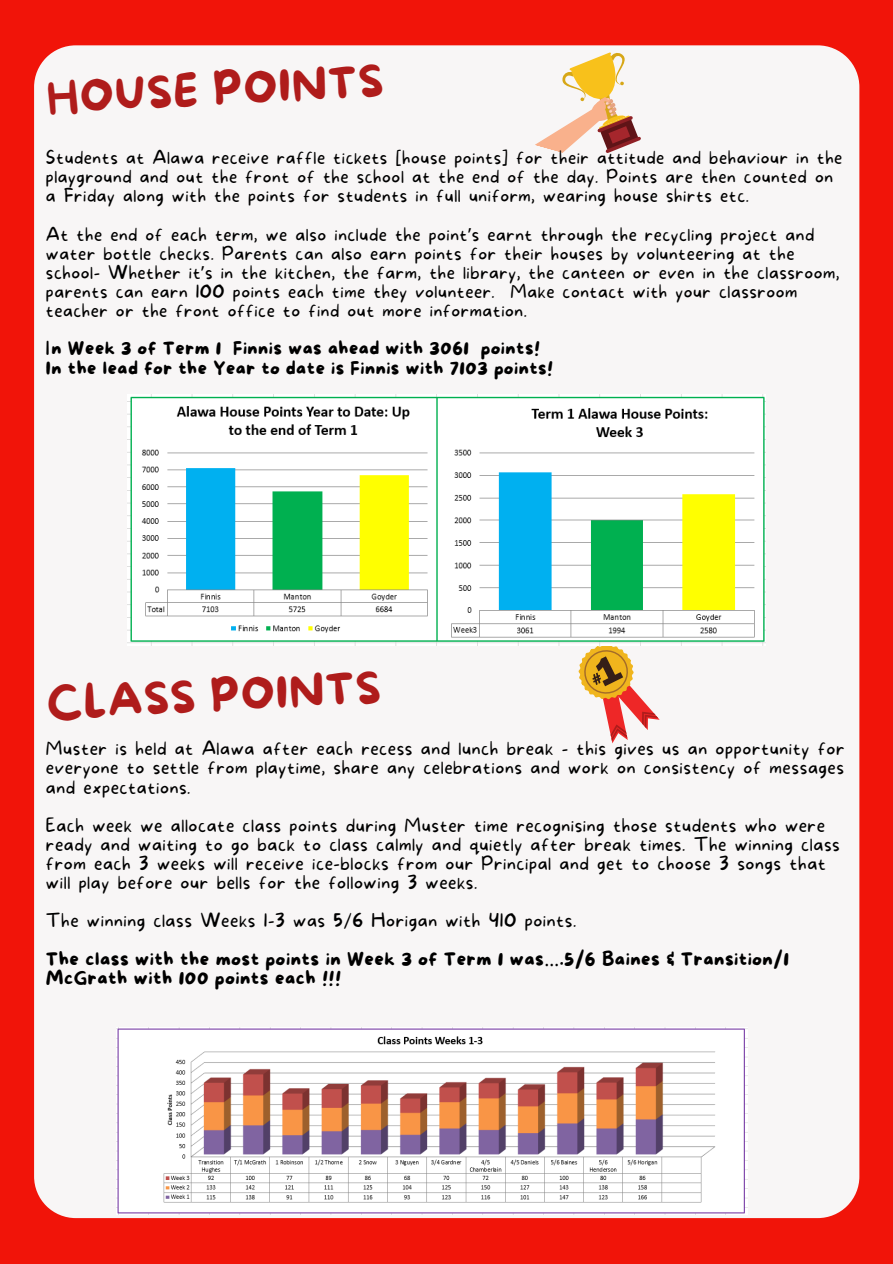
<style>
.page{position:relative;width:893px;height:1264px;background:#fff}
.page>*{position:absolute;margin:0;border:0;box-sizing:border-box;transform-origin:0 0}
.t1{font:43.5px "More Sugar";color:#af1c1b}
.t2{font:43.5px "More Sugar";color:#ae2226}
.t3{font:100 18.45px/19.2px "More Sugar";letter-spacing:.03em;color:#000;text-align:justify}
.t4{font:18.45px/38.2px "More Sugar";letter-spacing:.03em;color:#000}
.t5{font:100 18px/19.2px "More Sugar";letter-spacing:.03em;color:#000}
.t6{font:18px/19.2px "More Sugar";letter-spacing:.03em;color:#000}
.s1{font-family:"Noto Sans";font-weight:400}
.s2{font-weight:100}
.s3{font-family:"Noto Sans Gurmukhi"}
</style>
<div class="page">
<div style="left:0;top:0;width:892px;height:1263px;background:#f11409"></div>
<div style="left:34px;top:45px;width:825px;height:1173px;background:#f8f6f6"></div>
<svg style="left:534px;top:45px;width:109px;height:116px;background:#eed6bb"></svg>
<svg style="left:569px;top:645px;width:92px;height:101px;background:#eac2a5"></svg>
<img style="left:128px;top:394px;width:638px;height:251px">
<img style="left:116px;top:1027px;width:631px;height:187px">
<h1 class="t1" style="left:46px;top:74px;width:338px;rotate:-3deg">HOUSE POINTS</h1>
<h1 class="t2" style="left:73px;top:97px;width:267px;rotate:-3deg">CAFE NEWS</h1>
<p class="t5" style="left:46px;top:149px;width:797px">Students at Alawa receive raffle tickets [house points] for their attitude and behaviour in the playground and out the front of the school at the end of the day. Points are then counted on a Friday along with the points for students in full uniform, wearing house shirts etc.</p>
<p class="t5" style="left:46px;top:225px;width:795px">At the end of each term, we also include the point<span class="s1">’</span>s earnt through the recycling project and water bottle checks. Parents can also earn points for their houses by volunteering at the school- Whether it<span class="s1">’</span>s in the kitchen, the farm, the library, the canteen or even in the classroom, parents can earn 100 points each time they volunteer. Make contact with your classroom teacher or the front office to find out more information.</p>
<p class="t6" style="left:46px;top:340px;width:508px"><span class="s2">I</span>n Week 3 of Term 1 Finnis was ahead with 3061 points!<br>In the lead for the Year to date is Finnis with 7103 points!</p>
<h1 class="t1" style="left:46px;top:680px;width:336px;rotate:-3deg">CLASS POINTS</h1>
<p class="t3" style="left:46px;top:739px;width:800px">Muster is held at Alawa after each recess and lunch break - this gives us an opportunity for everyone to settle from playtime, share any celebrations and work on consistency of messages and expectations.</p>
<p class="t3" style="left:46px;top:816px;width:795px;text-align:left">Each week we allocate class points during Muster time recognising those students who were ready and waiting to go back to class calmly and quietly after break times. The winning class from each 3 weeks will receive ice-blocks from our Principal and get to choose 3 songs that will play before our bells for the following 3 weeks.</p>
<p class="t4" style="left:46px;top:902px;width:744px"><span class="s2">The winning class Weeks 1-3 was 5/6 Horigan with 410 points.<br></span>The class with the most points in Week 3 of Term 1 was<span class="s3">…</span>.5/6 Baines &amp; Transition/1</p>
<p class="t4" style="left:46px;top:959px;width:297px">McGrath with 100 points each !!!</p>
</div>
